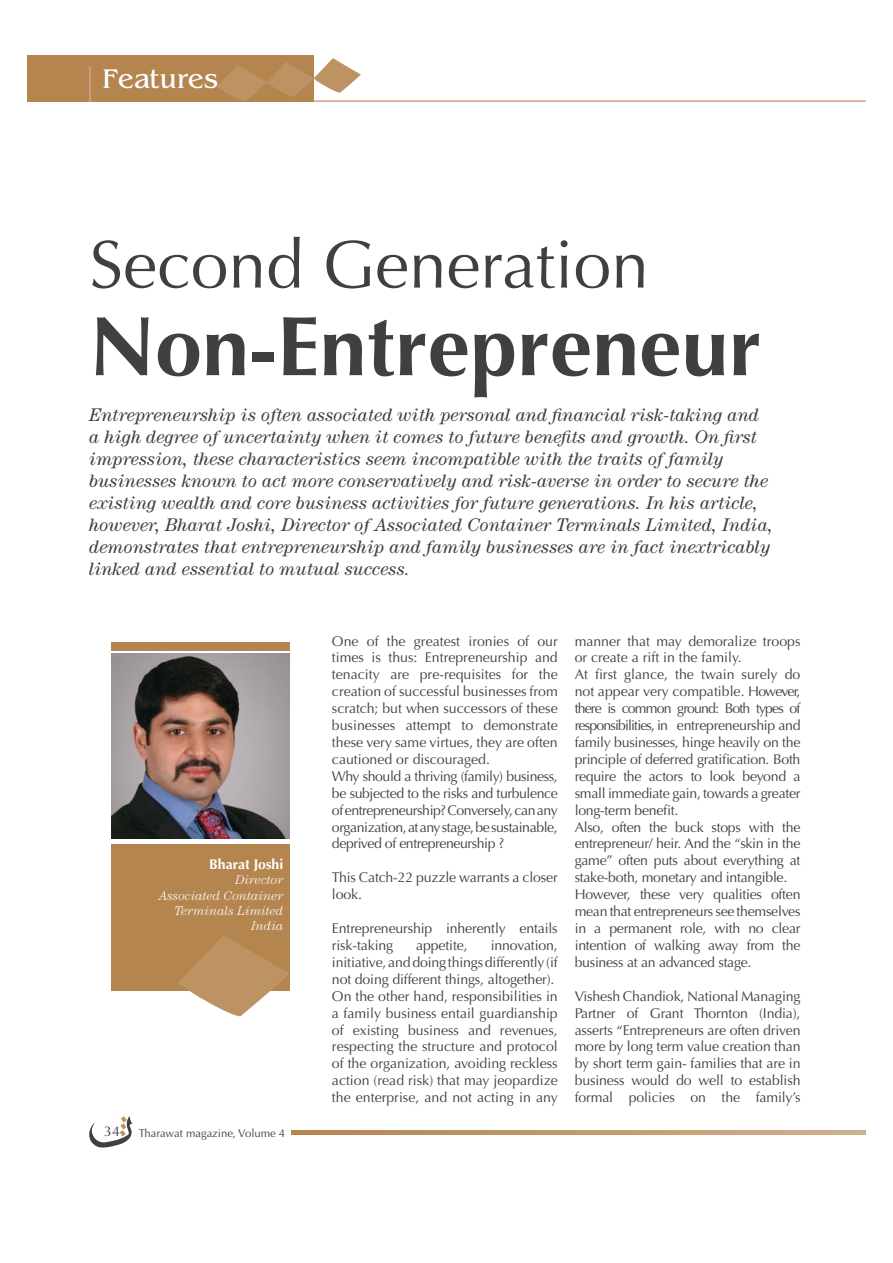
<style>
.page{position:relative;width:893px;height:1263px;background:#fff}
.page>*{position:absolute;margin:0;border:0;box-sizing:border-box;transform-origin:0 0}
.t1{font:700 84.6px "Optima";color:#404041}
.t2{font:67.65px "Optima";color:#404041}
.t3{font:28.2px "Benguiat";color:#fff}
.t4{font:italic 18.3px/22px "Century";color:#404041}
.t5{font:14.1px/17px "Optima";letter-spacing:-.01em;color:#404041}
.t6{font:700 14.1px "Optima";color:#fff}
.t7{font:italic 300 12.75px/15.1px "Century";color:#fff;text-align:right}
.t8{font:11.25px "Optima";color:#404041}
</style>
<div class="page">
<svg style="left:89px;top:1116px;width:43px;height:32px"></svg>
<svg style="left:291px;top:1131px;width:575px;height:4px;background:#c19a6e"></svg>
<div style="left:27px;top:55px;width:287px;height:46px;background:#b4854f"></div>
<hr style="left:89px;top:67px;width:1px;height:34px;background:#cf9784">
<hr style="left:313px;top:100px;width:553px;height:2px;background:#cf9784">
<svg style="left:217px;top:58px;width:144px;height:43px"></svg>
<div style="left:112px;top:642px;width:178px;height:9px;background:#b4854f"></div>
<div style="left:112px;top:844px;width:178px;height:147px;background:#b4854f"></div>
<img style="left:112px;top:654px;width:178px;height:184px">
<svg style="left:179px;top:935px;width:110px;height:81px"></svg>
<h3 class="t3" style="left:102px;top:64px;width:118px">Features</h3>
<h2 class="t2" style="left:89px;top:225px;width:561px">Second Generation</h2>
<h1 class="t1" style="left:89px;top:297px;width:674px">Non-Entrepreneur</h1>
<p class="t4" style="left:89px;top:404px;width:685px">Entrepreneurship is often associated with personal and financial risk-taking and a high degree of uncertainty when it comes to future benefits and growth. On first impression, these characteristics seem incompatible with the traits of family businesses known to act more conservatively and risk-averse in order to secure the existing wealth and core business activities for future generations. In his article, however, Bharat Joshi, Director of Associated Container Terminals Limited, India, demonstrates that entrepreneurship and family businesses are in fact inextricably linked and essential to mutual success.</p>
<p class="t6" style="left:209px;top:856px;width:76px">Bharat Joshi</p>
<p class="t7" style="left:159px;top:872px;width:126px">Director<br>Associated Container<br>Terminals Limited<br>India</p>
<p class="t5" style="left:104px;top:1123px;width:17px">34</p>
<p class="t8" style="left:139px;top:1127px;width:148px">Tharawat magazine, Volume 4</p>
<p class="t5" style="left:332px;top:632px;width:227px">One of the greatest ironies of our times is thus: Entrepreneurship and tenacity are pre-requisites for the creation of successful businesses from scratch; but when successors of these businesses attempt to demonstrate these very same virtues, they are often cautioned or discouraged.<br>Why should a thriving (family) business, be subjected to the risks and turbulence of entrepreneurship? Conversely, can any organization, at any stage, be sustainable, deprived of entrepreneurship ?</p>
<p class="t5" style="left:332px;top:869px;width:227px">This Catch-22 puzzle warrants a closer look.</p>
<p class="t5" style="left:332px;top:920px;width:227px">Entrepreneurship inherently entails risk-taking</p>
<p class="t5" style="left:332px;top:937px;width:227px;text-indent:159px">innovation, initiative, and doing things differently (if not doing different things, altogether).<br>On the other hand, responsibilities in a family business entail guardianship of existing business and revenues, respecting the structure and protocol of the organization, avoiding reckless action (read risk) that may jeopardize the enterprise, and not acting in any</p>
<p class="t5" style="left:416px;top:937px;width:53px">appetite,</p>
<p class="t5" style="left:575px;top:632px;width:227px">manner that may demoralize troops or create a rift in the family.<br>At first glance, the twain surely do not appear very compatible. However, there is common ground: Both types of responsibilities, in entrepreneurship and family businesses, hinge heavily on the principle of deferred gratification. Both require the actors to look beyond a small immediate gain, towards a greater long-term benefit.<br>Also, often the buck stops with the entrepreneur/ heir. And the “skin in the game” often puts about everything at stake-both, monetary and intangible.<br>However, these very qualities often mean that entrepreneurs see themselves in a permanent role, with no clear intention of walking away from the business at an advanced stage.</p>
<p class="t5" style="left:575px;top:988px;width:227px;text-align:justify">Vishesh Chandiok, National Managing Partner of Grant Thornton (India), asserts “Entrepreneurs are often driven more by long term value creation than by short term gain- families that are in business would do well to establish formal policies on the family’s</p>
</div>
